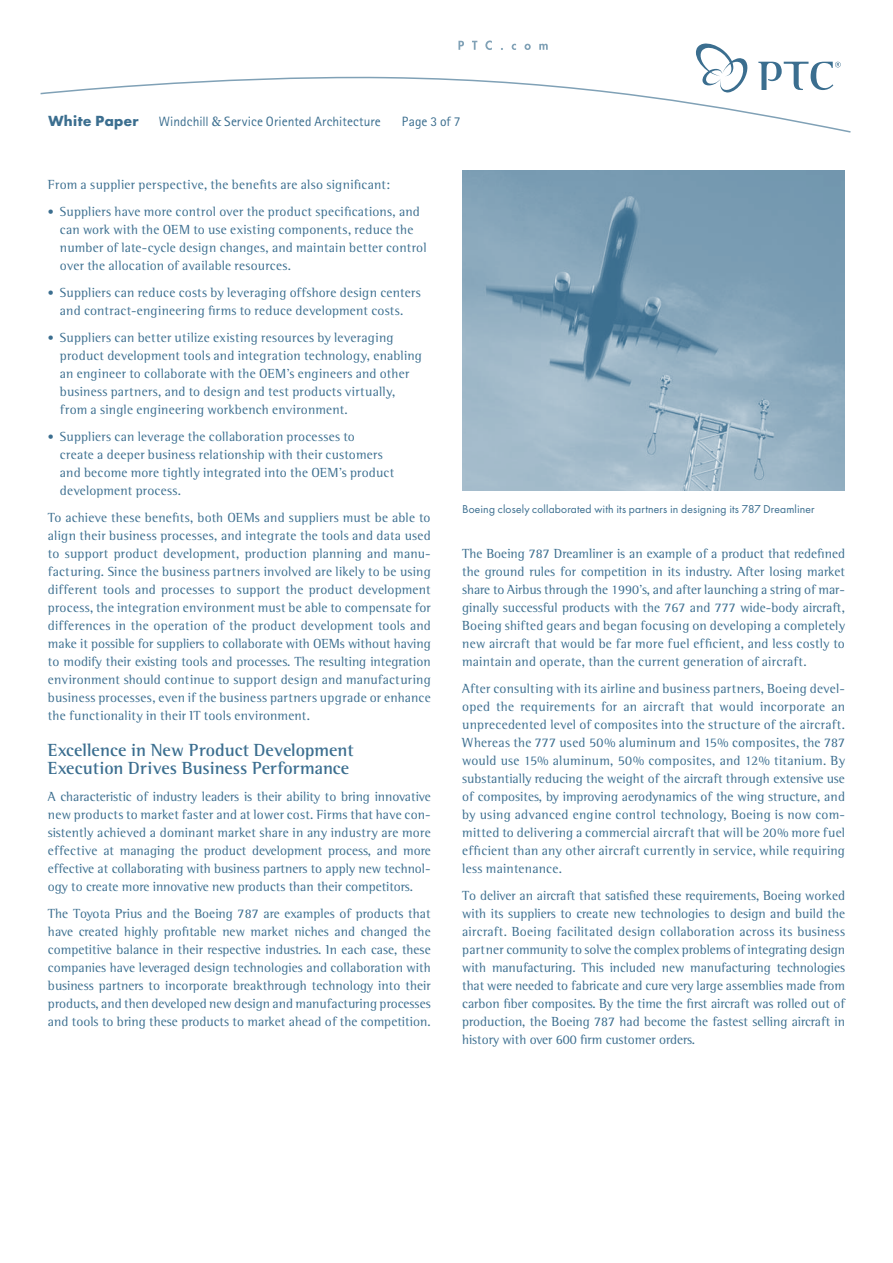
<style>
.page{position:relative;width:893px;height:1263px;background:#fff}
.page>*{position:absolute;margin:0;border:0;box-sizing:border-box;transform-origin:0 0}
.t1{font:700 18px/18px "Rotis Semi Serif";color:#3b6e8f}
.t2{font:13.5px/18px "Rotis Semi Serif";letter-spacing:.015em;color:#3b6e8f;text-align:justify}
.t3{font:13.5px "Rotis Sans Serif";letter-spacing:.005em;color:#3b6e8f}
.t4{font:700 13.5px "Futura";letter-spacing:.03em;color:#3b6e8f}
.t5{font:10.5px "Futura";letter-spacing:.02em;color:#3b6e8f}
.s1{font-family:"Georgia"}
.s2{font-size:12px}
</style>
<div class="page">
<svg style="left:696px;top:43px;width:52px;height:33px"></svg>
<svg style="left:758px;top:62px;width:83px;height:14px"></svg>
<svg style="left:458px;top:41px;width:6px;height:9px"></svg>
<svg style="left:472px;top:41px;width:5px;height:9px"></svg>
<svg style="left:485px;top:41px;width:7px;height:9px"></svg>
<svg style="left:512px;top:44px;width:4px;height:6px"></svg>
<svg style="left:524px;top:44px;width:7px;height:6px"></svg>
<svg style="left:539px;top:44px;width:9px;height:6px"></svg>
<svg style="left:40px;top:76px;width:811px;height:57px"></svg>
<img style="left:462px;top:171px;width:382px;height:320px">
<p class="t4" style="left:48px;top:112px;width:92px">White Paper</p>
<p class="t3" style="left:159px;top:113px;width:224px">Windchill <span class="s1">&amp;</span> Service Oriented Architecture</p>
<p class="t3" style="left:402px;top:113px;width:60px">Page 3 of 7</p>
<p class="t2" style="left:48px;top:175px;width:344px">From a supplier perspective, the benefits are also significant:</p>
<p class="t2" style="left:60px;top:202px;width:368px;text-align:left;text-indent:-12px"><span class="s2">•</span> Suppliers have more control over the product specifications, and can work with the OEM to use existing components, reduce the number of late-cycle design changes, and maintain better control over the allocation of available resources.</p>
<p class="t2" style="left:48px;top:283px;width:374px;text-align:center"><span class="s2">•</span> Suppliers can reduce costs by leveraging offshore design centers and contract-engineering firms to reduce development costs.</p>
<p class="t2" style="left:60px;top:328px;width:363px;text-align:left;text-indent:-12px"><span class="s2">•</span> Suppliers can better utilize existing resources by leveraging product development tools and integration technology, enabling an engineer to collaborate with the OEM’s engineers and other business partners, and to design and test products virtually, from a single engineering workbench environment.</p>
<p class="t2" style="left:60px;top:427px;width:336px;text-align:left;text-indent:-12px"><span class="s2">•</span> Suppliers can leverage the collaboration processes to<br>create a deeper business relationship with their customers and become more tightly integrated into the OEM’s product development process.</p>
<p class="t2" style="left:48px;top:508px;width:384px">To achieve these benefits, both OEMs and suppliers must be able to align their business processes, and integrate the tools and data used to support product development, production planning and manu&shy;facturing. Since the business partners involved are likely to be using different tools and processes to support the product development process, the integration environment must be able to compensate for differences in the operation of the product development tools and make it possible for suppliers to collaborate with OEMs without having to modify their existing tools and processes. The resulting integration environment should continue to support design and manufacturing business processes, even if the business partners upgrade or enhance the functionality in their IT tools environment.</p>
<h1 class="t1" style="left:48px;top:741px;width:307px">Excellence in New Product Development<br>Execution Drives Business Performance</h1>
<p class="t2" style="left:48px;top:787px;width:384px">A characteristic of industry leaders is their ability to bring innovative new products to market faster and at lower cost. Firms that have con&shy;sistently achieved a dominant market share in any industry are more effective at managing the product development process, and more effective at collaborating with business partners to apply new technol&shy;ogy to create more innovative new products than their competitors.</p>
<p class="t2" style="left:48px;top:904px;width:384px">The Toyota Prius and the Boeing 787 are examples of products that have created highly profitable new market niches and changed the competitive balance in their respective industries. In each case, these companies have leveraged design technologies and collaboration with business partners to incorporate breakthrough technology into their products, and then developed new design and manufacturing processes and tools to bring these products to market ahead of the competition.</p>
<p class="t5" style="left:462px;top:502px;width:354px">Boeing closely collaborated with its partners in designing its 787 Dreamliner</p>
<p class="t2" style="left:462px;top:544px;width:384px">The Boeing 787 Dreamliner is an example of a product that redefined the ground rules for competition in its industry. After losing market share to Airbus through the 1990’s, and after launching a string of mar&shy;ginally successful products with the 767 and 777 wide-body aircraft, Boeing shifted gears and began focusing on developing a completely new aircraft that would be far more fuel efficient, and less costly to maintain and operate, than the current generation of aircraft.</p>
<p class="t2" style="left:462px;top:679px;width:384px">After consulting with its airline and business partners, Boeing devel&shy;oped the requirements for an aircraft that would incorporate an unprecedented level of composites into the structure of the aircraft.<br>Whereas the 777 used 50% aluminum and 15% composites, the 787 would use 15% aluminum, 50% composites, and 12% titanium. By substantially reducing the weight of the aircraft through extensive use of composites, by improving aerodynamics of the wing structure, and by using advanced engine control technology, Boeing is now com&shy;mitted to delivering a commercial aircraft that will be 20% more fuel efficient than any other aircraft currently in service, while requiring less maintenance.</p>
<p class="t2" style="left:462px;top:886px;width:384px">To deliver an aircraft that satisfied these requirements, Boeing worked with its suppliers to create new technologies to design and build the aircraft. Boeing facilitated design collaboration across its business partner community to solve the complex problems of integrating design with manufacturing. This included new manufacturing technologies that were needed to fabricate and cure very large assemblies made from carbon fiber composites. By the time the first aircraft was rolled out of production, the Boeing 787 had become the fastest selling aircraft in history with over 600 firm customer orders.</p>
</div>
